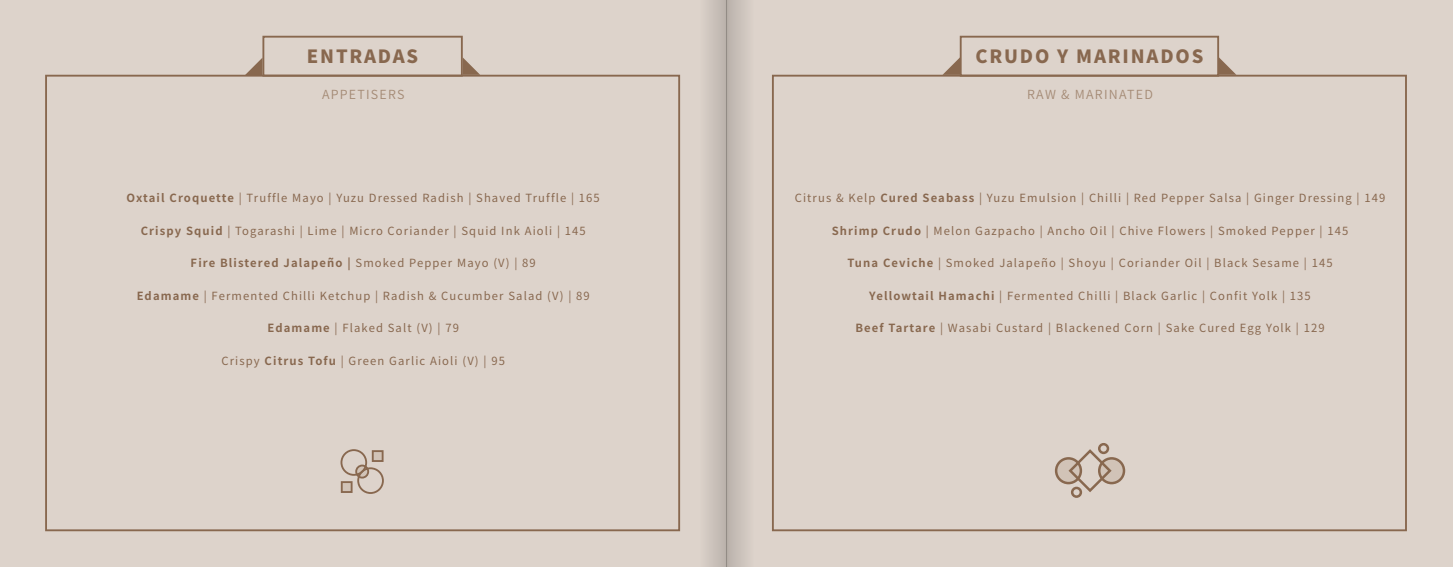
<style>
.page{position:relative;width:1453px;height:567px;background:#fff}
.page>*{position:absolute;margin:0;border:0;box-sizing:border-box;transform-origin:0 0}
.t1{font:900 18.25px "Noto Sans CJ Kkr";letter-spacing:.1em;color:#88684f}
.t2{font:600 12.5px "Noto Sans CJ Kkr";letter-spacing:.1em;color:#a48a75}
.t3{font:11.25px "Noto Sans CJ Kkr";letter-spacing:.1em;color:#88684f}
.t4{font:700 11.25px "Noto Sans CJ Kkr";letter-spacing:.1em;color:#88684f}
.s1{font-weight:700}
.s2{font-weight:400}
</style>
<div class="page">
<div style="left:0;top:0;width:726px;height:567px;background:#ddd3cb"></div>
<svg style="left:356px;top:465px;width:12px;height:13px"></svg>
<div style="left:355px;top:465px;width:14px;height:13px;border:2px solid #88684f;border-radius:50%"></div>
<div style="left:45px;top:75px;width:635px;height:456px;border:2px solid #88684f"></div>
<svg style="left:245px;top:58px;width:17px;height:17px"></svg>
<svg style="left:463px;top:58px;width:17px;height:17px"></svg>
<div style="left:262px;top:36px;width:201px;height:41px;border:2px solid #88684f"></div>
<div style="left:340px;top:449px;width:27px;height:27px;border:2px solid #88684f;border-radius:50%"></div>
<div style="left:357px;top:467px;width:27px;height:27px;border:2px solid #88684f;border-radius:50%"></div>
<div style="left:341px;top:481px;width:12px;height:12px;background:#d1c3b7;border:2px solid #88684f"></div>
<div style="left:372px;top:450px;width:12px;height:12px;background:#d1c3b7;border:2px solid #88684f"></div>
<div style="left:726px;top:0;width:727px;height:567px;background:#ddd3cb"></div>
<div style="left:772px;top:75px;width:635px;height:456px;border:2px solid #88684f"></div>
<div style="left:960px;top:36px;width:259px;height:41px;border:2px solid #88684f"></div>
<div style="left:1099px;top:458px;width:25px;height:25px;background:#d1c3b7;border-radius:50%"></div>
<div style="left:1098px;top:457px;width:27px;height:27px;border:2px solid #88684f;border-radius:50%"></div>
<div style="left:1098px;top:443px;width:11px;height:11px;border:2px solid #88684f;border-radius:50%"></div>
<div style="left:1071px;top:487px;width:11px;height:11px;border:2px solid #88684f;border-radius:50%"></div>
<svg style="left:1056px;top:458px;width:25px;height:25px"></svg>
<div style="left:1055px;top:457px;width:27px;height:27px;border:2px solid #88684f;border-radius:50%"></div>
<svg style="left:1067px;top:447px;width:46px;height:47px"></svg>
<svg style="left:942px;top:57px;width:18px;height:18px"></svg>
<svg style="left:1219px;top:57px;width:17px;height:18px"></svg>
<svg style="left:726px;top:0;width:21px;height:567px"></svg>
<svg style="left:707px;top:0;width:19px;height:567px"></svg>
<h1 class="t1" style="left:307px;top:46px;width:113px">ENTRADAS</h1>
<p class="t2" style="left:322px;top:87px;width:84px">APPETISERS</p>
<p class="t3" style="left:127px;top:192px;width:475px"><span class="s1">Oxtail Croquette</span> | Truffle Mayo | Yuzu Dressed Radish | Shaved Truffle | 165</p>
<p class="t3" style="left:141px;top:224px;width:447px"><span class="s1">Crispy Squid</span> | Togarashi | Lime | Micro Coriander | Squid Ink Aioli | 145</p>
<p class="t4" style="left:191px;top:257px;width:347px">Fire Blistered Jalapeño | <span class="s2">Smoked Pepper Mayo (V) | 89</span></p>
<p class="t3" style="left:137px;top:289px;width:454px"><span class="s1">Edamame</span> | Fermented Chilli Ketchup | Radish &amp; Cucumber Salad (V) | 89</p>
<p class="t3" style="left:267px;top:322px;width:193px"><span class="s1">Edamame</span> | Flaked Salt (V) | 79</p>
<p class="t3" style="left:221px;top:354px;width:285px">Crispy <span class="s1">Citrus Tofu</span> | Green Garlic Aioli (V) | 95</p>
<h1 class="t1" style="left:975px;top:46px;width:229px">CRUDO Y MARINADOS</h1>
<p class="t2" style="left:1027px;top:87px;width:127px">RAW &amp; MARINATED</p>
<p class="t3" style="left:795px;top:192px;width:592px">Citrus &amp; Kelp <span class="s1">Cured Seabass</span> | Yuzu Emulsion | Chilli | Red Pepper Salsa | Ginger Dressing | 149</p>
<p class="t3" style="left:832px;top:224px;width:518px"><span class="s1">Shrimp Crudo</span> | Melon Gazpacho | Ancho Oil | Chive Flowers | Smoked Pepper | 145</p>
<p class="t3" style="left:847px;top:257px;width:487px"><span class="s1">Tuna Ceviche</span> | Smoked Jalapeño | Shoyu | Coriander Oil | Black Sesame | 145</p>
<p class="t3" style="left:869px;top:289px;width:443px"><span class="s1">Yellowtail Hamachi</span> | Fermented Chilli | Black Garlic | Confit Yolk | 135</p>
<p class="t3" style="left:855px;top:322px;width:471px"><span class="s1">Beef Tartare</span> | Wasabi Custard | Blackened Corn | Sake Cured Egg Yolk | 129</p>
</div>
